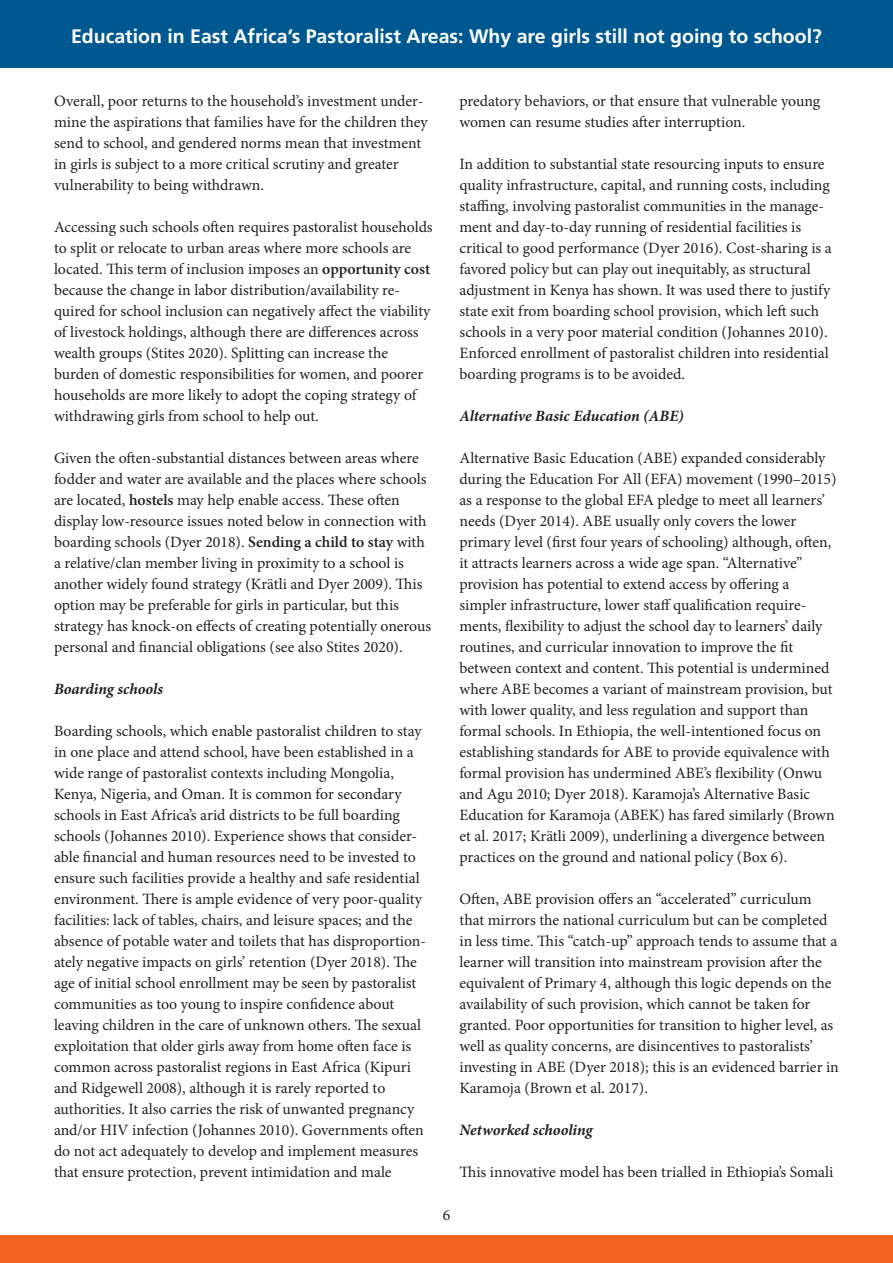
<style>
.page{position:relative;width:893px;height:1263px;background:#fff}
.page>*{position:absolute;margin:0;border:0;box-sizing:border-box;transform-origin:0 0}
.t1{font:700 19.5px "Frutiger";color:#fff}
.t2{font:15.75px/21px "Minion Pro";color:#231f20}
.italic_subhead{font:italic 700 15.75px "Minion Pro";letter-spacing:-.005em;color:#231f20}
.s1{font-weight:600}
</style>
<div class="page">
<div style="left:0;top:1236px;width:893px;height:27px;background:#f26221"></div>
<div style="left:0;top:0;width:893px;height:68px;background:#005890"></div>
<p class="t1" style="left:71px;top:25px;width:752px">Education in East Africa’s Pastoralist Areas: Why are girls still not going to school?</p>
<p class="t2" style="left:54px;top:90px;width:375px">Overall, poor returns to the household’s investment under&shy;mine the aspirations that families have for the children they send to school, and gendered norms mean that investment in girls is subject to a more critical scrutiny and greater vulnerability to being withdrawn.</p>
<p class="t2" style="left:54px;top:216px;width:380px">Accessing such schools often requires pastoralist households to split or relocate to urban areas where more schools are located. This term of inclusion imposes an <span class="s1">opportunity cost </span>because the change in labor distribution/availability re&shy;quired for school inclusion can negatively affect the viability of livestock holdings, although there are differences across wealth groups (Stites 2020). Splitting can increase the burden of domestic responsibilities for women, and poorer households are more likely to adopt the coping strategy of withdrawing girls from school to help out.</p>
<p class="t2" style="left:54px;top:447px;width:379px">Given the often-substantial distances between areas where fodder and water are available and the places where schools are located, <span class="s1">hostels</span> may help enable access. These often display low-resource issues noted below in connection with boarding schools (Dyer 2018). <span class="s1">Sending a child to stay</span> with a relative/clan member living in proximity to a school is another widely found strategy (Krätli and Dyer 2009). This option may be preferable for girls in particular, but this strategy has knock-on effects of creating potentially onerous personal and financial obligations (see also Stites 2020).</p>
<p class="italic_subhead" style="left:54px;top:678px;width:111px">Boarding schools</p>
<p class="t2" style="left:54px;top:720px;width:374px">Boarding schools, which enable pastoralist children to stay in one place and attend school, have been established in a wide range of pastoralist contexts including Mongolia, Kenya, Nigeria, and Oman. It is common for secondary schools in East Africa’s arid districts to be full boarding schools (Johannes 2010). Experience shows that consider&shy;able financial and human resources need to be invested to ensure such facilities provide a healthy and safe residential environment. There is ample evidence of very poor-quality facilities: lack of tables, chairs, and leisure spaces; and the absence of potable water and toilets that has disproportion&shy;ately negative impacts on girls’ retention (Dyer 2018). The age of initial school enrollment may be seen by pastoralist communities as too young to inspire confidence about leaving children in the care of unknown others. The sexual exploitation that older girls away from home often face is common across pastoralist regions in East Africa (Kipuri and Ridgewell 2008), although it is rarely reported to authorities. It also carries the risk of unwanted pregnancy and/or HIV infection (Johannes 2010). Governments often do not act adequately to develop and implement measures that ensure protection, prevent intimidation and male</p>
<p class="t2" style="left:459px;top:90px;width:362px">predatory behaviors, or that ensure that vulnerable young women can resume studies after interruption.</p>
<p class="t2" style="left:459px;top:153px;width:374px">In addition to substantial state resourcing inputs to ensure quality infrastructure, capital, and running costs, including staffing, involving pastoralist communities in the manage&shy;ment and day-to-day running of residential facilities is critical to good performance (Dyer 2016). Cost-sharing is a favored policy but can play out inequitably, as structural adjustment in Kenya has shown. It was used there to justify state exit from boarding school provision, which left such schools in a very poor material condition (Johannes 2010).<br>Enforced enrollment of pastoralist children into residential boarding programs is to be avoided.</p>
<p class="italic_subhead" style="left:459px;top:404px;width:226px">Alternative Basic Education (ABE)</p>
<p class="t2" style="left:459px;top:447px;width:379px">Alternative Basic Education (ABE) expanded considerably during the Education For All (EFA) movement (1990–2015) as a response to the global EFA pledge to meet all learners’ needs (Dyer 2014). ABE usually only covers the lower primary level (first four years of schooling) although, often, it attracts learners across a wide age span. “Alternative” provision has potential to extend access by offering a simpler infrastructure, lower staff qualification require&shy;ments, flexibility to adjust the school day to learners’ daily routines, and curricular innovation to improve the fit between context and content. This potential is undermined where ABE becomes a variant of mainstream provision, but with lower quality, and less regulation and support than formal schools. In Ethiopia, the well-intentioned focus on establishing standards for ABE to provide equivalence with formal provision has undermined ABE’s flexibility (Onwu and Agu 2010; Dyer 2018). Karamoja’s Alternative Basic Education for Karamoja (ABEK) has fared similarly (Brown et al. 2017; Krätli 2009), underlining a divergence between practices on the ground and national policy (Box 6).</p>
<p class="t2" style="left:459px;top:888px;width:381px">Often, ABE provision offers an “accelerated” curriculum that mirrors the national curriculum but can be completed in less time. This “catch-up” approach tends to assume that a learner will transition into mainstream provision after the equivalent of Primary 4, although this logic depends on the availability of such provision, which cannot be taken for granted. Poor opportunities for transition to higher level, as well as quality concerns, are disincentives to pastoralists’ investing in ABE (Dyer 2018); this is an evidenced barrier in Karamoja (Brown et al. 2017).</p>
<p class="italic_subhead" style="left:459px;top:1118px;width:135px">Networked schooling</p>
<p class="t2" style="left:459px;top:1161px;width:375px">This innovative model has been trialled in Ethiopia’s Somali</p>
<p class="t2" style="left:443px;top:1205px;width:9px">6</p>
</div>
